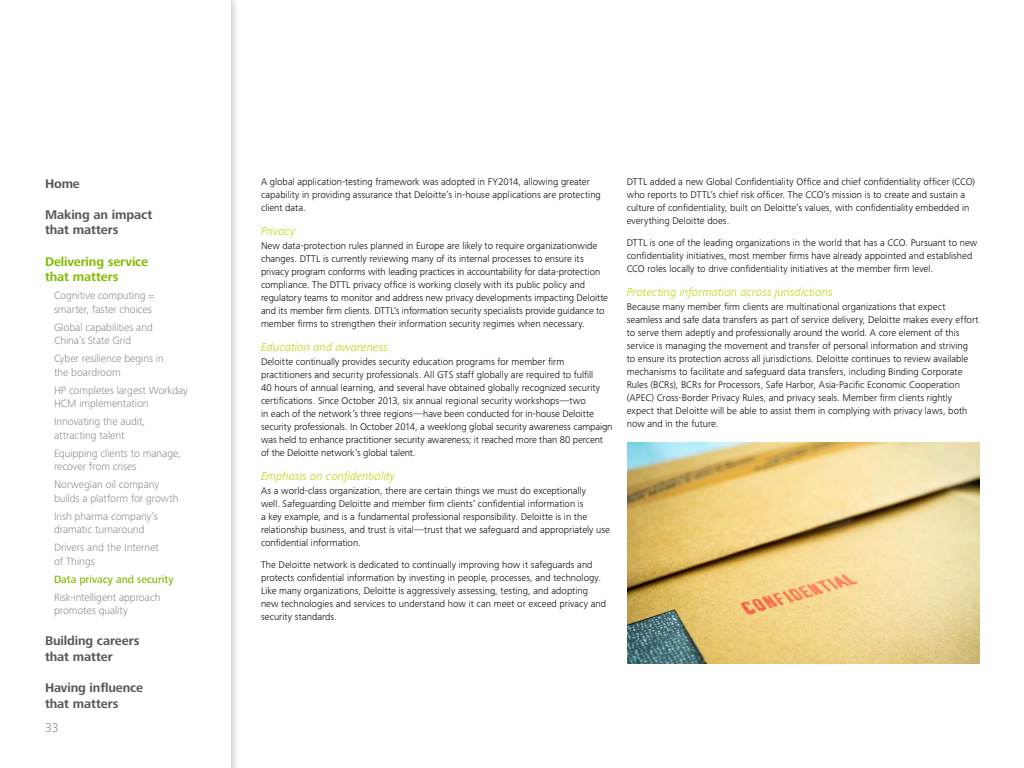
<style>
.page{position:relative;width:1024px;height:768px;background:#fff}
.page>*{position:absolute;margin:0;border:0;box-sizing:border-box;transform-origin:0 0}
.t1{font:700 13px/15.6px "Frutiger Next Pro";letter-spacing:-.01em;color:#575757}
.t2{font:700 13px/15.6px "Frutiger Next Pro";letter-spacing:-.01em;color:#81bc00}
.t3{font:300 13px "Frutiger Next Pro";color:#8c8c8c}
.t4{font:italic 300 12px "Frutiger Next Pro";color:#bdd203}
.t5{font:300 11px/13.5px "Frutiger Next Pro";letter-spacing:-.01em;color:#8c8c8c}
.t6{font:500 11px "Frutiger Next Pro";letter-spacing:-.005em;color:#81bc00}
.t7{font:300 10px/13px "Frutiger Next Pro";color:#000}
</style>
<div class="page">
<div style="left:0;top:0;width:239px;height:768px;background:#000;opacity:.3"></div>
<div style="left:0;top:0;width:231px;height:768px;background:#fff"></div>
<img style="left:627px;top:442px;width:352px;height:222px">
<h1 class="t1" style="left:45px;top:175px;width:36px">Home</h1>
<h1 class="t1" style="left:45px;top:207px;width:109px">Making an impact that matters</h1>
<h1 class="t2" style="left:45px;top:253px;width:105px">Delivering service that matters</h1>
<p class="t5" style="left:54px;top:289px;width:102px">Cognitive computing = smarter, faster choices</p>
<p class="t5" style="left:54px;top:320px;width:100px">Global capabilities and<br>China’s State Grid</p>
<p class="t5" style="left:54px;top:352px;width:111px">Cyber resilience begins in the boardroom</p>
<p class="t5" style="left:54px;top:383px;width:135px">HP completes largest Workday<br>HCM implementation</p>
<p class="t5" style="left:54px;top:415px;width:93px">Innovating the audit, attracting talent</p>
<p class="t5" style="left:54px;top:446px;width:129px">Equipping clients to manage, recover from crises</p>
<p class="t5" style="left:54px;top:478px;width:126px">Norwegian oil company builds a platform for growth</p>
<p class="t5" style="left:54px;top:509px;width:105px">Irish pharma company’s dramatic turnaround</p>
<p class="t5" style="left:54px;top:541px;width:107px">Drivers and the Internet of Things</p>
<p class="t6" style="left:54px;top:573px;width:121px">Data privacy and security</p>
<p class="t5" style="left:54px;top:590px;width:108px">Risk-intelligent approach promotes quality</p>
<h1 class="t1" style="left:45px;top:633px;width:96px">Building careers that matter</h1>
<h1 class="t1" style="left:45px;top:680px;width:100px">Having influence that matters</h1>
<h1 class="t3" style="left:45px;top:721px;width:15px">33</h1>
<p class="t7" style="left:261px;top:176px;width:341px">A global application-testing framework was adopted in FY2014, allowing greater capability in providing assurance that Deloitte’s in-house applications are protecting client data.</p>
<p class="t4" style="left:261px;top:224px;width:36px">Privacy</p>
<p class="t7" style="left:261px;top:240px;width:349px">New data-protection rules planned in Europe are likely to require organizationwide changes. DTTL is currently reviewing many of its internal processes to ensure its privacy program conforms with leading practices in accountability for data-protection compliance. The DTTL privacy office is working closely with its public policy and regulatory teams to monitor and address new privacy developments impacting Deloitte and its member firm clients. DTTL’s information security specialists provide guidance to member firms to strengthen their information security regimes when necessary.</p>
<p class="t4" style="left:261px;top:340px;width:128px">Education and awareness</p>
<p class="t7" style="left:261px;top:356px;width:353px">Deloitte continually provides security education programs for member firm practitioners and security professionals. All GTS staff globally are required to fulfill<br>40 hours of annual learning, and several have obtained globally recognized security certifications. Since October 2013, six annual regional security workshops—two<br>in each of the network’s three regions—have been conducted for in-house Deloitte security professionals. In October 2014, a weeklong global security awareness campaign was held to enhance practitioner security awareness; it reached more than 80 percent of the Deloitte network’s global talent.</p>
<p class="t4" style="left:261px;top:469px;width:136px">Emphasis on confidentiality</p>
<p class="t7" style="left:261px;top:485px;width:351px">As a world-class organization, there are certain things we must do exceptionally<br>well. Safeguarding Deloitte and member firm clients’ confidential information is<br>a key example, and is a fundamental professional responsibility. Deloitte is in the relationship business, and trust is vital—trust that we safeguard and appropriately use confidential information.</p>
<p class="t7" style="left:261px;top:559px;width:347px">The Deloitte network is dedicated to continually improving how it safeguards and protects confidential information by investing in people, processes, and technology.<br>Like many organizations, Deloitte is aggressively assessing, testing, and adopting new technologies and services to understand how it can meet or exceed privacy and security standards.</p>
<p class="t7" style="left:627px;top:176px;width:350px">DTTL added a new Global Confidentiality Office and chief confidentiality officer (CCO) who reports to DTTL’s chief risk officer. The CCO’s mission is to create and sustain a culture of confidentiality, built on Deloitte’s values, with confidentiality embedded in everything Deloitte does.</p>
<p class="t7" style="left:627px;top:237px;width:352px">DTTL is one of the leading organizations in the world that has a CCO. Pursuant to new confidentiality initiatives, most member firms have already appointed and established<br>CCO roles locally to drive confidentiality initiatives at the member firm level.</p>
<p class="t4" style="left:627px;top:285px;width:207px">Protecting information across jurisdictions</p>
<p class="t7" style="left:627px;top:301px;width:353px">Because many member firm clients are multinational organizations that expect seamless and safe data transfers as part of service delivery, Deloitte makes every effort to serve them adeptly and professionally around the world. A core element of this service is managing the movement and transfer of personal information and striving to ensure its protection across all jurisdictions. Deloitte continues to review available mechanisms to facilitate and safeguard data transfers, including Binding Corporate Rules (BCRs), BCRs for Processors, Safe Harbor, Asia-Pacific Economic Cooperation (APEC) Cross-Border Privacy Rules, and privacy seals. Member firm clients rightly expect that Deloitte will be able to assist them in complying with privacy laws, both now and in the future.</p>
</div>
